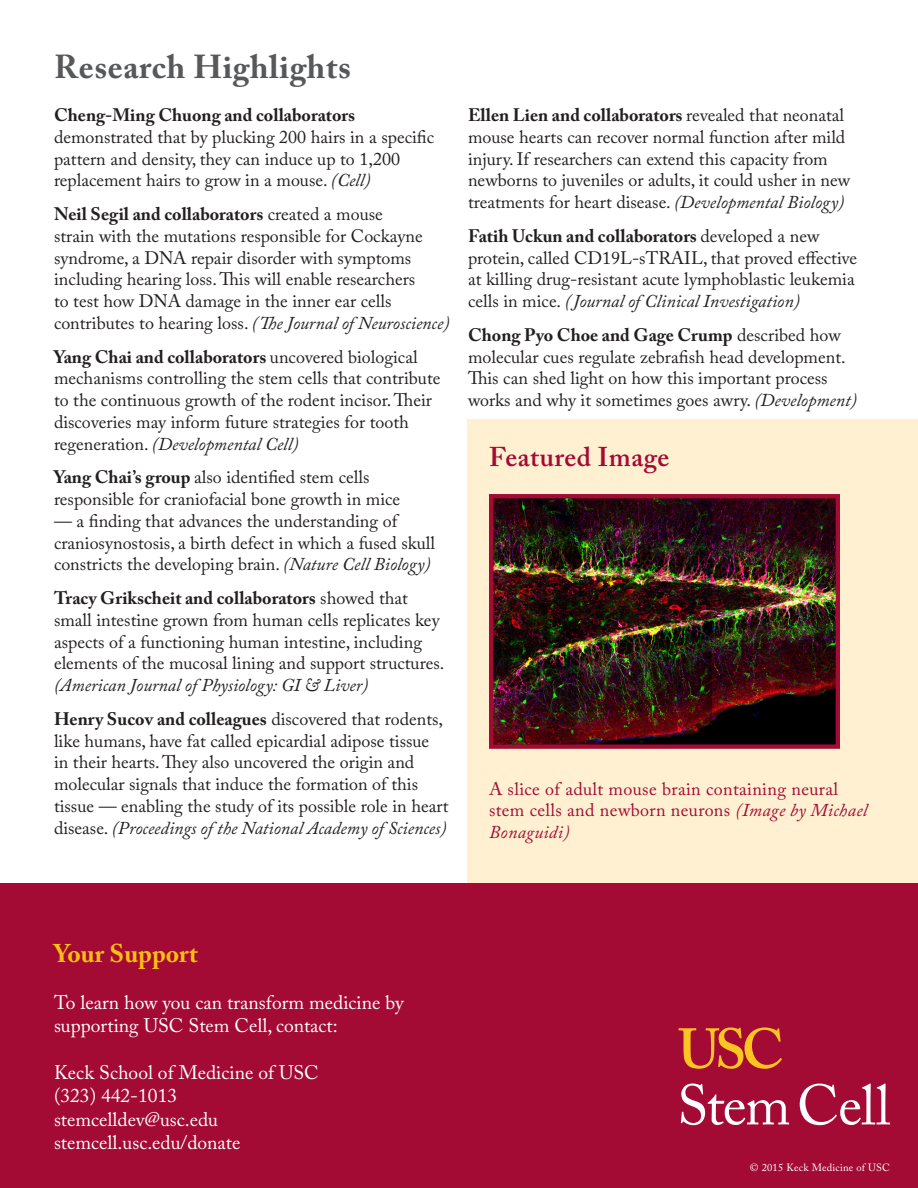
<style>
.page{position:relative;width:918px;height:1188px;background:#fff}
.page>*{position:absolute;margin:0;border:0;box-sizing:border-box;transform-origin:0 0}
.t1{font:700 33px "Adobe Caslon Pro";letter-spacing:.02em;color:#57585a}
.t2{font:600 27px "Adobe Caslon Pro";letter-spacing:.02em;color:#a30a34}
.t3{font:700 25.5px "Adobe Caslon Pro";color:#fdbe12}
.t4{font:19.5px/23.4px "Adobe Caslon Pro";color:#fff}
.t5{font:18px/21.8px "Adobe Caslon Pro";color:#231f20}
.t6{font:18px/21.6px "Adobe Caslon Pro";letter-spacing:.02em;color:#a30a34}
.t7{font:10.5px "Adobe Caslon Pro";letter-spacing:.02em;color:#fff}
.s1{font-weight:700}
.s2{font-style:italic}
</style>
<div class="page">
<div style="left:467px;top:419px;width:451px;height:466px;background:#fef0d0"></div>
<div style="left:0;top:884px;width:918px;height:304px;background:#a30a34"></div>
<img style="left:494px;top:499px;width:341px;height:245px">
<div style="left:489px;top:494px;width:351px;height:255px;border:4px solid #a30a34"></div>
<svg style="left:681px;top:1084px;width:108px;height:41px"></svg>
<svg style="left:800px;top:1084px;width:90px;height:41px"></svg>
<svg style="left:679px;top:1027px;width:103px;height:42px"></svg>
<p class="t1" style="left:54px;top:48px;width:298px">Research Highlights</p>
<p class="t5" style="left:54px;top:104px;width:382px"><span class="s1">Cheng-Ming Chuong and collaborators </span>demonstrated that by plucking 200 hairs in a specific pattern and density, they can induce up to 1,200 replacement hairs to grow in a mouse. <span class="s2">(Cell)</span></p>
<p class="t5" style="left:54px;top:203px;width:397px"><span class="s1">Neil Segil and collaborators</span> created a mouse<br>strain with the mutations responsible for Cockayne syndrome, a DNA repair disorder with symptoms including hearing loss. This will enable researchers<br>to test how DNA damage in the inner ear cells contributes to hearing loss. <span class="s2">(The Journal of Neuroscience)</span></p>
<p class="t5" style="left:54px;top:346px;width:388px"><span class="s1">Yang Chai and collaborators</span> uncovered biological mechanisms controlling the stem cells that contribute to the continuous growth of the rodent incisor. Their discoveries may inform future strategies for tooth regeneration. <span class="s2">(Developmental Cell)</span></p>
<p class="t5" style="left:54px;top:466px;width:348px"><span class="s1">Yang Chai’s group</span> also identified stem cells responsible for craniofacial bone growth in mice</p>
<p class="t5" style="left:54px;top:510px;width:383px">— a finding that advances the understanding of craniosynostosis, a birth defect in which a fused skull constricts the developing brain. <span class="s2">(Nature Cell Biology)</span></p>
<p class="t5" style="left:54px;top:587px;width:392px"><span class="s1">Tracy Grikscheit and collaborators</span> showed that small intestine grown from human cells replicates key aspects of a functioning human intestine, including elements of the mucosal lining and support structures. <span class="s2">(American Journal of Physiology: GI &amp; Liver)</span></p>
<p class="t5" style="left:54px;top:708px;width:396px"><span class="s1">Henry Sucov and colleagues</span> discovered that rodents, like humans, have fat called epicardial adipose tissue<br>in their hearts. They also uncovered the origin and molecular signals that induce the formation of this tissue — enabling the study of its possible role in heart disease. <span class="s2">(Proceedings of the National Academy of Sciences)</span></p>
<p class="t5" style="left:468px;top:104px;width:384px"><span class="s1">Ellen Lien and collaborators</span> revealed that neonatal mouse hearts can recover normal function after mild injury. If researchers can extend this capacity from newborns to juveniles or adults, it could usher in new treatments for heart disease. <span class="s2">(Developmental Biology)</span></p>
<p class="t5" style="left:468px;top:225px;width:391px"><span class="s1">Fatih Uckun and collaborators</span> developed a new protein, called CD19L-sTRAIL, that proved effective at killing drug-resistant acute lymphoblastic leukemia cells in mice. <span class="s2">( Journal of Clinical Investigation)</span></p>
<p class="t5" style="left:468px;top:324px;width:390px"><span class="s1">Chong Pyo Choe and Gage Crump</span> described how molecular cues regulate zebrafish head development.<br>This can shed light on how this important process works and why it sometimes goes awry. <span class="s2">(Development)</span></p>
<p class="t2" style="left:489px;top:441px;width:182px">Featured Image</p>
<p class="t6" style="left:489px;top:778px;width:380px">A slice of adult mouse brain containing neural stem cells and newborn neurons <span class="s2">(Image by Michael<br>Bonaguidi)</span></p>
<p class="t3" style="left:54px;top:938px;width:145px">Your Support</p>
<p class="t4" style="left:54px;top:990px;width:351px">To learn how you can transform medicine by supporting USC Stem Cell, contact:</p>
<p class="t4" style="left:54px;top:1061px;width:266px">Keck School of Medicine of USC</p>
<p class="t4" style="left:54px;top:1084px;width:125px">(323) 442-1013</p>
<p class="t4" style="left:54px;top:1107px;width:166px">stemcelldev@usc.edu</p>
<p class="t4" style="left:54px;top:1131px;width:188px">stemcell.usc.edu/donate</p>
<p class="t7" style="left:750px;top:1161px;width:142px">© 2015 Keck Medicine of USC</p>
</div>
